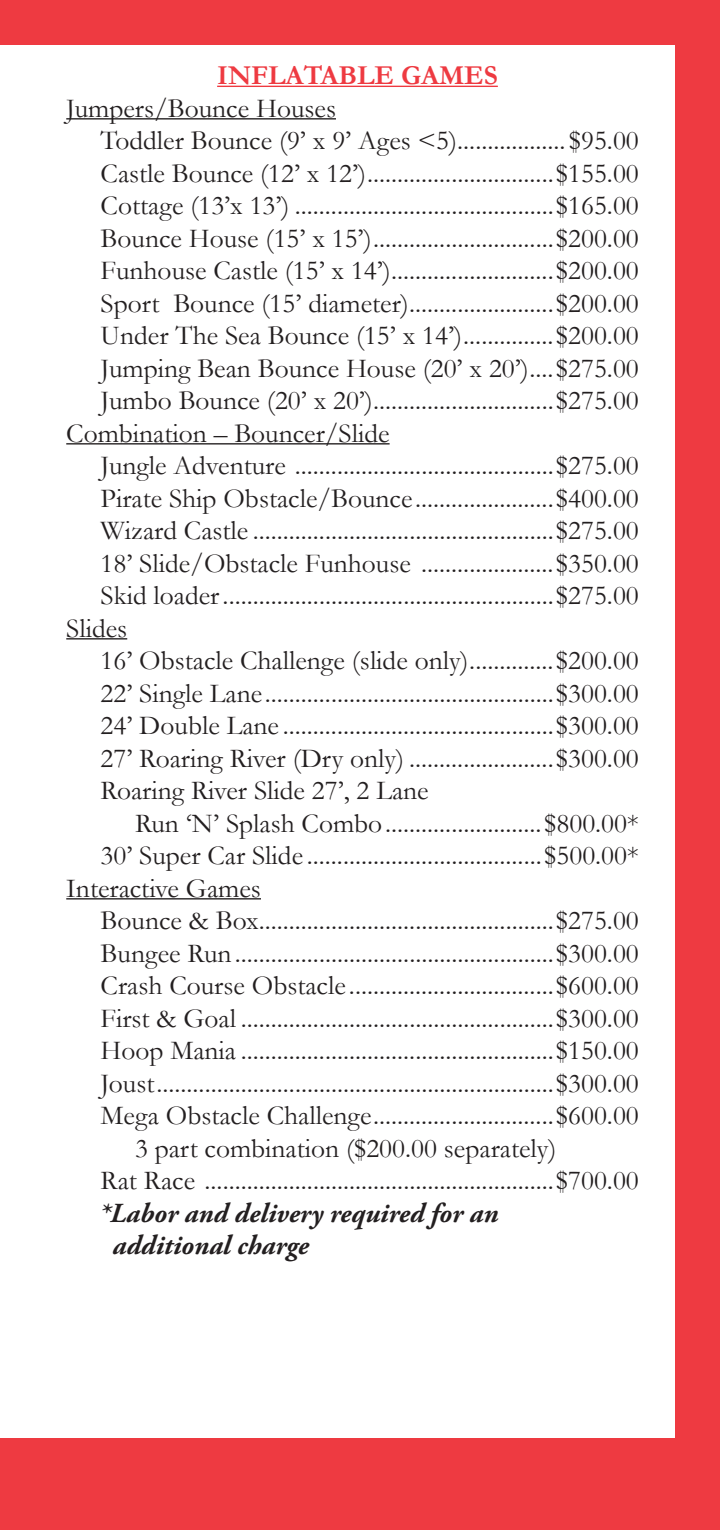
<style>
.page{position:relative;width:720px;height:1530px;background:#ee3a41}
.page>*{position:absolute;margin:0;border:0;box-sizing:border-box;transform-origin:0 0}
.t1{font:27.5px "Garamond";color:#231f20}
.t2{font:italic 700 27.5px "Adobe Garamond Pro";color:#231f20}
.t3{font:700 27.5px "Garamond";color:#ee3a41}
</style>
<div class="page">
<div style="left:0;top:45px;width:675px;height:1393px;background:#fff"></div>
<hr style="left:217px;top:86px;width:281px;height:1px;background:#ee3a41">
<hr style="left:66px;top:118px;width:270px;height:2px;background:#231f20">
<hr style="left:66px;top:443px;width:324px;height:2px;background:#231f20">
<hr style="left:66px;top:638px;width:61px;height:2px;background:#231f20">
<hr style="left:66px;top:898px;width:195px;height:2px;background:#231f20">
<p class="t3" style="left:217px;top:59px;width:282px">INFLATABLE GAMES</p>
<p class="t1" style="left:66px;top:92px;width:271px">Jumpers/Bounce Houses</p>
<p class="t1" style="left:101px;top:124px;width:540px">Toddler Bounce (9’ x 9’ Ages &lt;5).................. $95.00</p>
<p class="t1" style="left:101px;top:157px;width:540px">Castle Bounce (12’ x 12’)...............................$155.00</p>
<p class="t1" style="left:101px;top:189px;width:540px">Cottage (13’x 13’) ...........................................$165.00</p>
<p class="t1" style="left:101px;top:222px;width:540px">Bounce House (15’ x 15’)..............................$200.00</p>
<p class="t1" style="left:101px;top:254px;width:540px">Funhouse Castle (15’ x 14’)...........................$200.00</p>
<p class="t1" style="left:101px;top:287px;width:540px">Sport Bounce (15’ diameter)........................$200.00</p>
<p class="t1" style="left:101px;top:319px;width:540px">Under The Sea Bounce (15’ x 14’)...............$200.00</p>
<p class="t1" style="left:101px;top:352px;width:540px">Jumping Bean Bounce House (20’ x 20’)....$275.00</p>
<p class="t1" style="left:101px;top:384px;width:540px">Jumbo Bounce (20’ x 20’)..............................$275.00</p>
<p class="t1" style="left:66px;top:417px;width:325px">Combination – Bouncer/Slide</p>
<p class="t1" style="left:101px;top:449px;width:540px">Jungle Adventure ...........................................$275.00</p>
<p class="t1" style="left:101px;top:482px;width:540px">Pirate Ship Obstacle/Bounce.......................$400.00</p>
<p class="t1" style="left:101px;top:514px;width:540px">Wizard Castle ..................................................$275.00</p>
<p class="t1" style="left:101px;top:547px;width:540px">18’ Slide/Obstacle Funhouse ......................$350.00</p>
<p class="t1" style="left:101px;top:579px;width:540px">Skid loader.......................................................$275.00</p>
<p class="t1" style="left:66px;top:612px;width:63px">Slides</p>
<p class="t1" style="left:101px;top:644px;width:540px">16’ Obstacle Challenge (slide only)..............$200.00</p>
<p class="t1" style="left:101px;top:677px;width:540px">22’ Single Lane................................................$300.00</p>
<p class="t1" style="left:101px;top:709px;width:540px">24’ Double Lane .............................................$300.00</p>
<p class="t1" style="left:101px;top:742px;width:540px">27’ Roaring River (Dry only) ........................$300.00</p>
<p class="t1" style="left:101px;top:774px;width:330px">Roaring River Slide 27’, 2 Lane</p>
<p class="t1" style="left:135px;top:807px;width:505px">Run ‘N’ Splash Combo..........................$800.00*</p>
<p class="t1" style="left:101px;top:839px;width:540px">30’ Super Car Slide .......................................$500.00*</p>
<p class="t1" style="left:66px;top:872px;width:196px">Interactive Games</p>
<p class="t1" style="left:101px;top:904px;width:540px">Bounce &amp; Box.................................................$275.00</p>
<p class="t1" style="left:101px;top:937px;width:540px">Bungee Run.....................................................$300.00</p>
<p class="t1" style="left:101px;top:969px;width:540px">Crash Course Obstacle ..................................$600.00</p>
<p class="t1" style="left:101px;top:1002px;width:540px">First &amp; Goal ....................................................$300.00</p>
<p class="t1" style="left:101px;top:1034px;width:540px">Hoop Mania ....................................................$150.00</p>
<p class="t1" style="left:101px;top:1067px;width:540px">Joust..................................................................$300.00</p>
<p class="t1" style="left:101px;top:1099px;width:540px">Mega Obstacle Challenge..............................$600.00</p>
<p class="t1" style="left:135px;top:1132px;width:423px">3 part combination ($200.00 separately)</p>
<p class="t1" style="left:101px;top:1164px;width:540px">Rat Race ..........................................................$700.00</p>
<p class="t2" style="left:99px;top:1197px;width:401px">*Labor and delivery required for an</p>
<p class="t2" style="left:112px;top:1230px;width:198px">additional charge</p>
</div>
